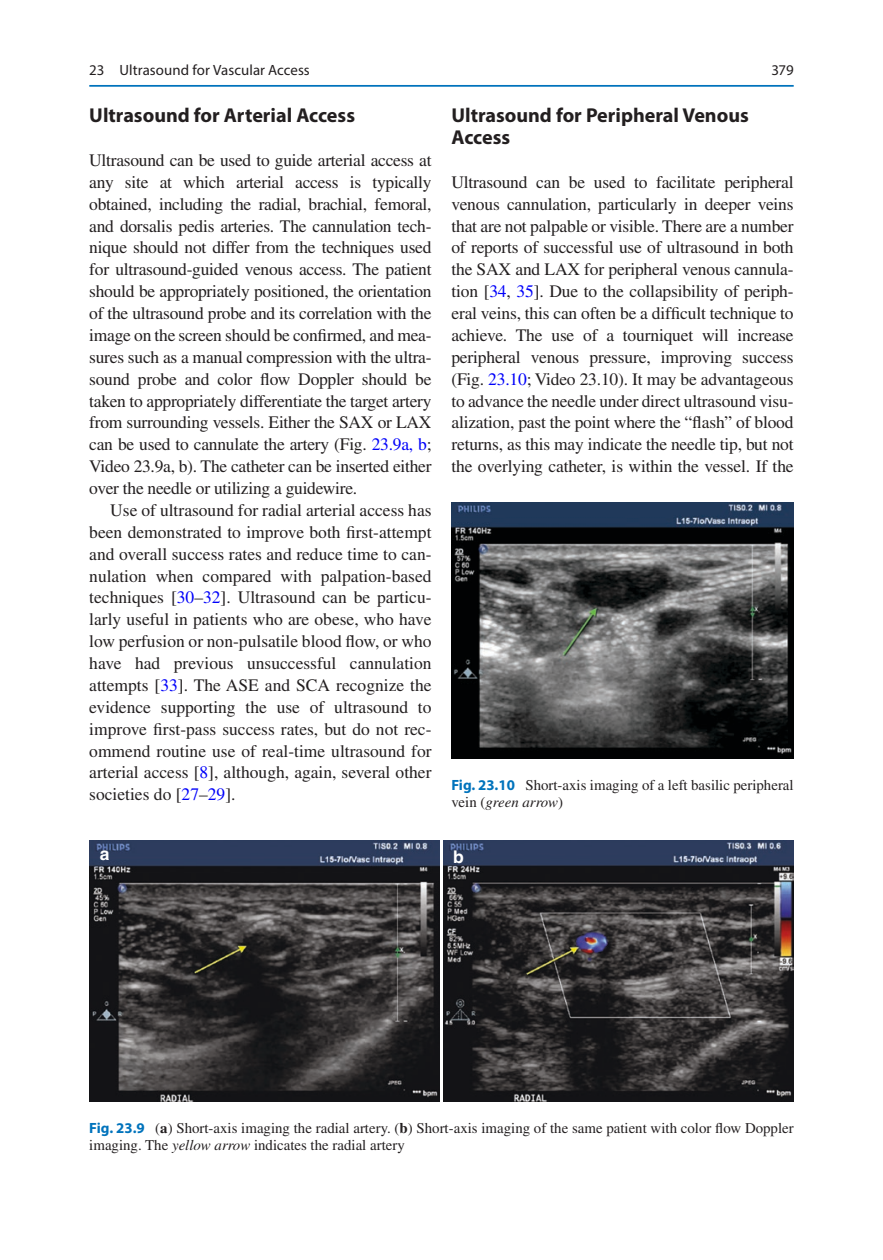
<style>
.page{position:relative;width:883px;height:1260px;background:#fff}
.page>*{position:absolute;margin:0;border:0;box-sizing:border-box;transform-origin:0 0}
.t1{font:700 20.12px/21.9px "Myriad Pro";color:#231f20}
.t2{font:17.5px/21.9px "Times LT Std";letter-spacing:-.01em;color:#231f20;text-align:justify}
.t3{font:700 17.5px "Helvetica";color:#fff}
.t4{font:14.88px/17.5px "Times LT Std";color:#231f20}
.t5{font:14.88px "Myriad Pro Regular 3";letter-spacing:.005em;color:#231f20}
.t6{font:14.88px "Myriad Pro";color:#231f20}
.s1{color:#0000fa}
.s2{font-family:"Myriad Pro";font-weight:700;color:#0073bc}
.s3{font-style:italic}
.s4{font-weight:700}
</style>
<div class="page">
<img style="left:90px;top:841px;width:349px;height:260px">
<img style="left:444px;top:841px;width:349px;height:260px">
<img style="left:452px;top:503px;width:341px;height:255px">
<hr style="left:89px;top:85px;width:705px;height:2px;background:#0073bc">
<p class="t5" style="left:89px;top:61px;width:222px">23 Ultrasound for Vascular Access</p>
<p class="t1" style="left:89px;top:104px;width:267px">Ultrasound for Arterial Access</p>
<p class="t2" style="left:89px;top:149px;width:344px">Ultrasound can be used to guide arterial access at any site at which arterial access is typically obtained, including the radial, brachial, femoral, and dorsalis pedis arteries. The cannulation tech&shy;nique should not differ from the techniques used for ultrasound-guided venous access. The patient should be appropriately positioned, the orientation of the ultrasound probe and its correlation with the image on the screen should be confirmed, and mea&shy;sures such as a manual compression with the ultra&shy;sound probe and color flow Doppler should be taken to appropriately differentiate the target artery from surrounding vessels. Either the SAX or LAX can be used to cannulate the artery (Fig. <span class="s1">23.9a, b</span>; Video 23.9a, b). The catheter can be inserted either over the needle or utilizing a guidewire.</p>
<p class="t2" style="left:89px;top:499px;width:344px;text-indent:21px">Use of ultrasound for radial arterial access has been demonstrated to improve both first-attempt and overall success rates and reduce time to can&shy;nulation when compared with palpation-based techniques [<span class="s1">30</span>–<span class="s1">32</span>]. Ultrasound can be particu&shy;larly useful in patients who are obese, who have low perfusion or non-pulsatile blood flow, or who have had previous unsuccessful cannulation attempts [<span class="s1">33</span>]. The ASE and SCA recognize the evidence supporting the use of ultrasound to improve first-pass success rates, but do not rec&shy;ommend routine use of real-time ultrasound for arterial access [<span class="s1">8</span>], although, again, several other societies do [<span class="s1">27</span>–<span class="s1">29</span>].</p>
<p class="t6" style="left:771px;top:61px;width:24px">379</p>
<p class="t1" style="left:451px;top:104px;width:299px">Ultrasound for Peripheral Venous<br>Access</p>
<p class="t2" style="left:451px;top:171px;width:344px">Ultrasound can be used to facilitate peripheral venous cannulation, particularly in deeper veins that are not palpable or visible. There are a number of reports of successful use of ultrasound in both the SAX and LAX for peripheral venous cannula&shy;tion [<span class="s1">34</span>, <span class="s1">35</span>]. Due to the collapsibility of periph&shy;eral veins, this can often be a difficult technique to achieve. The use of a tourniquet will increase peripheral venous pressure, improving success (Fig. <span class="s1">23.10</span>; Video 23.10). It may be advantageous to advance the needle under direct ultrasound visu&shy;alization, past the point where the “flash” of blood returns, as this may indicate the needle tip, but not the overlying catheter, is within the vessel. If the</p>
<p class="t4" style="left:451px;top:776px;width:344px"><span class="s2">Fig. 23.10</span> Short-axis imaging of a left basilic peripheral vein (<span class="s3">green arrow</span>)</p>
<p class="t3" style="left:100px;top:844px;width:11px">a</p>
<p class="t3" style="left:453px;top:846px;width:12px">b</p>
<p class="t4" style="left:89px;top:1119px;width:706px"><span class="s2">Fig. 23.9</span> (<span class="s4">a</span>) Short-axis imaging the radial artery. (<span class="s4">b</span>) Short-axis imaging of the same patient with color flow Doppler imaging. The <span class="s3">yellow arrow</span> indicates the radial artery</p>
</div>
